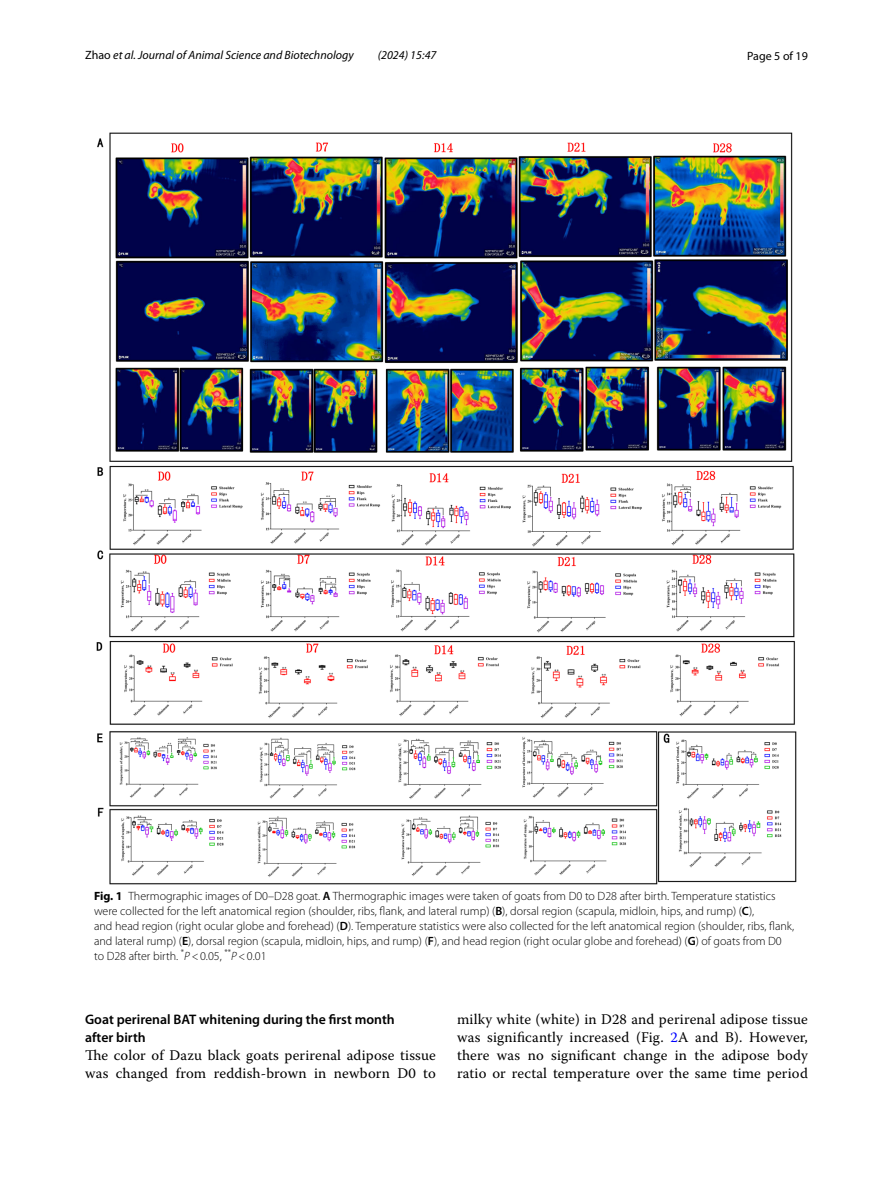
<style>
.page{position:relative;width:893px;height:1187px;background:#fff}
.page>*{position:absolute;margin:0;border:0;box-sizing:border-box;transform-origin:0 0}
.t1{font:14.7px/18px "Warnock Pro";letter-spacing:.01em;color:#000}
.t2{font:600 13.8px/18px "Myriad Pro";color:#000}
.t3{font:300 12px/15px "Myriad Pro";color:#000}
.t4{font:italic 12px "Myriad Pro";color:#000}
.t5{font:12px "Myriad Pro";color:#000}
.s1{font-style:normal}
.s2{font-weight:700}
.s3{font-weight:600}
.s4{font-style:italic}
.s5{color:#00f}
</style>
<div class="page">
<img style="left:96px;top:133px;width:701px;height:751px">
<p class="t4" style="left:85px;top:48px;width:270px"><span class="s1">Zhao</span> et al. Journal of Animal Science and Biotechnology</p>
<p class="t4" style="left:378px;top:48px;width:60px">(2024) 15:47</p>
<p class="t5" style="left:747px;top:48px;width:62px">Page 5 of 19</p>
<p class="t3" style="left:94px;top:888px;width:702px"><span class="s2">Fig. 1</span> Thermographic images of D0–D28 goat. <span class="s3">A</span> Thermographic images were taken of goats from D0 to D28 after birth. Temperature statistics were collected for the left anatomical region (shoulder, ribs, flank, and lateral rump) (<span class="s3">B</span>), dorsal region (scapula, midloin, hips, and rump) (<span class="s3">C</span>),<br>and head region (right ocular globe and forehead) (<span class="s3">D</span>). Temperature statistics were also collected for the left anatomical region (shoulder, ribs, flank, and lateral rump) (<span class="s3">E</span>), dorsal region (scapula, midloin, hips, and rump) (<span class="s3">F</span>), and head region (right ocular globe and forehead) (<span class="s3">G</span>) of goats from D0 to D28 after birth. <sup>*</sup><span class="s4">P&lt;</span>0.05, <sup>**</sup><span class="s4">P&lt;</span>0.01</p>
<p class="t2" style="left:85px;top:1009px;width:311px">Goat perirenal BAT whitening during the first month after birth</p>
<p class="t1" style="left:85px;top:1045px;width:352px">The color of Dazu black goats perirenal adipose tissue was changed from reddish-brown in newborn D0 to</p>
<p class="t1" style="left:457px;top:1010px;width:352px;text-align:justify">milky white (white) in D28 and perirenal adipose tissue was significantly increased (Fig. <span class="s5">2</span>A and B). However, there was no significant change in the adipose body ratio or rectal temperature over the same time period</p>
</div>
